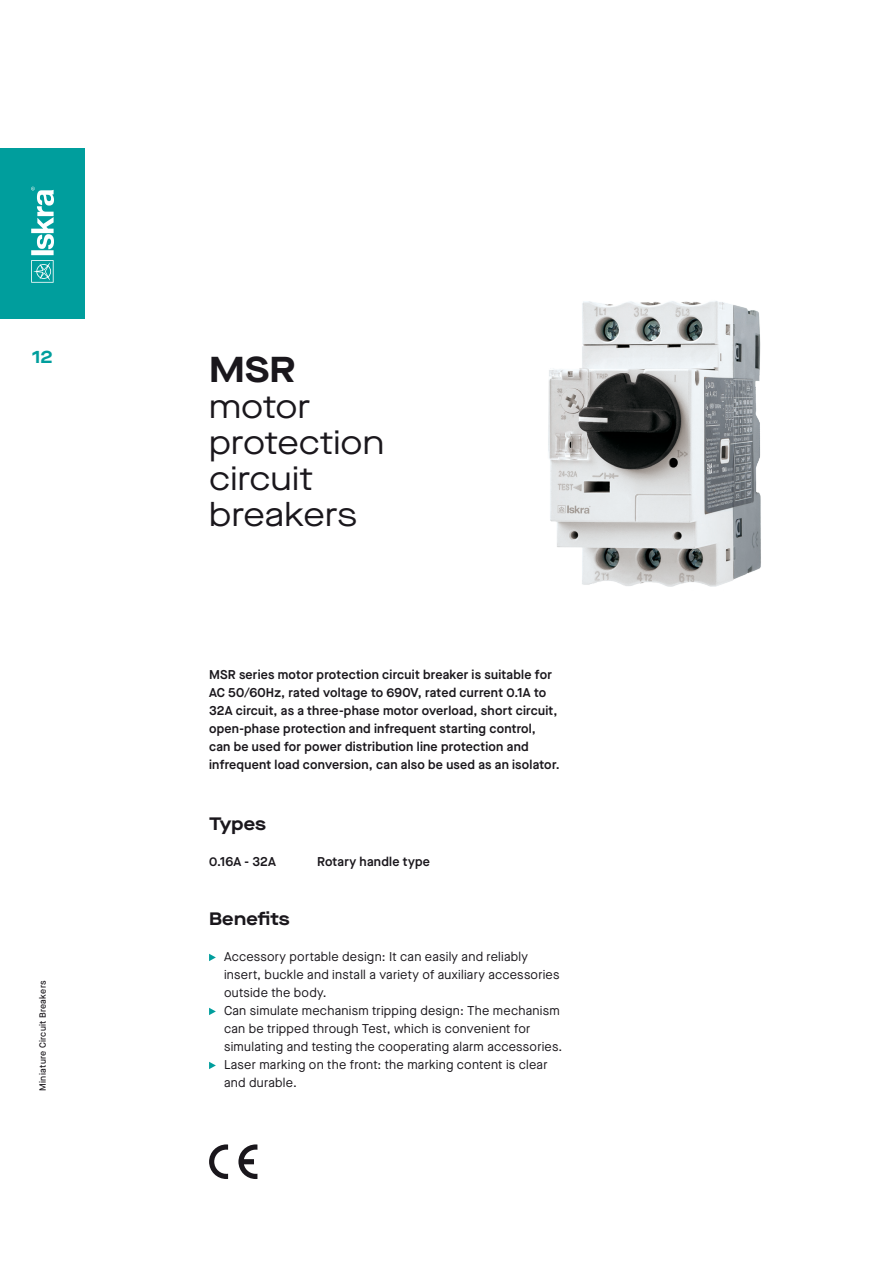
<style>
.page{position:relative;width:893px;height:1263px;background:#fff}
.page>*{position:absolute;margin:0;border:0;box-sizing:border-box;transform-origin:0 0}
.t1{font:700 expanded 36px "Maison Neue";color:#1a171c}
.t2{font:expanded 33px/36px "Maison Neue";color:#1a171c}
.t3{font:700 expanded 18px "Maison Neue";letter-spacing:.01em;color:#1a171c}
.t4{font:700 expanded 18px "Maison Neue";color:#009e9d}
.t5{font:600 12.75px/18px "Maison Neue";letter-spacing:.015em;color:#1a171c}
.t6{font:12.75px/18px "Maison Neue";letter-spacing:.02em;color:#1a171c}
.t7{font:500 9px "Maison Neue";letter-spacing:.035em;color:#1a171c}
</style>
<div class="page">
<div style="left:0;top:149px;width:85px;height:170px;background:#009e9d"></div>
<svg style="left:31px;top:187px;width:23px;height:96px"></svg>
<svg style="left:209px;top:954px;width:7px;height:7px"></svg>
<svg style="left:209px;top:1008px;width:7px;height:7px"></svg>
<svg style="left:209px;top:1062px;width:7px;height:7px"></svg>
<img style="left:548px;top:301px;width:213px;height:286px">
<svg style="left:209px;top:1144px;width:19px;height:35px"></svg>
<svg style="left:238px;top:1144px;width:19px;height:35px"></svg>
<h3 class="t4" style="left:32px;top:344px;width:22px">12</h3>
<p class="t7" style="left:37px;top:1091px;width:112px;rotate:-90deg">Miniature Circuit Breakers</p>
<p class="t1" style="left:209px;top:344px;width:88px">MSR</p>
<p class="t2" style="left:209px;top:389px;width:177px">motor protection circuit breakers</p>
<p class="t5" style="left:209px;top:665px;width:352px">MSR series motor protection circuit breaker is suitable for AC 50/60Hz, rated voltage to 690V, rated current 0.1A to 32A circuit, as a three-phase motor overload, short circuit, open-phase protection and infrequent starting control, can be used for power distribution line protection and infrequent load conversion, can also be used as an isolator.</p>
<p class="t3" style="left:209px;top:810px;width:59px">Types</p>
<p class="t5" style="left:209px;top:852px;width:68px">0.16A - 32A</p>
<p class="t5" style="left:317px;top:852px;width:114px">Rotary handle type</p>
<p class="t3" style="left:209px;top:906px;width:82px">Benefits</p>
<p class="t6" style="left:224px;top:947px;width:337px">Accessory portable design: It can easily and reliably insert, buckle and install a variety of auxiliary accessories outside the body.</p>
<p class="t6" style="left:224px;top:1001px;width:340px">Can simulate mechanism tripping design: The mechanism can be tripped through Test, which is convenient for simulating and testing the cooperating alarm accessories.</p>
<p class="t6" style="left:224px;top:1055px;width:325px">Laser marking on the front: the marking content is clear and durable.</p>
</div>
